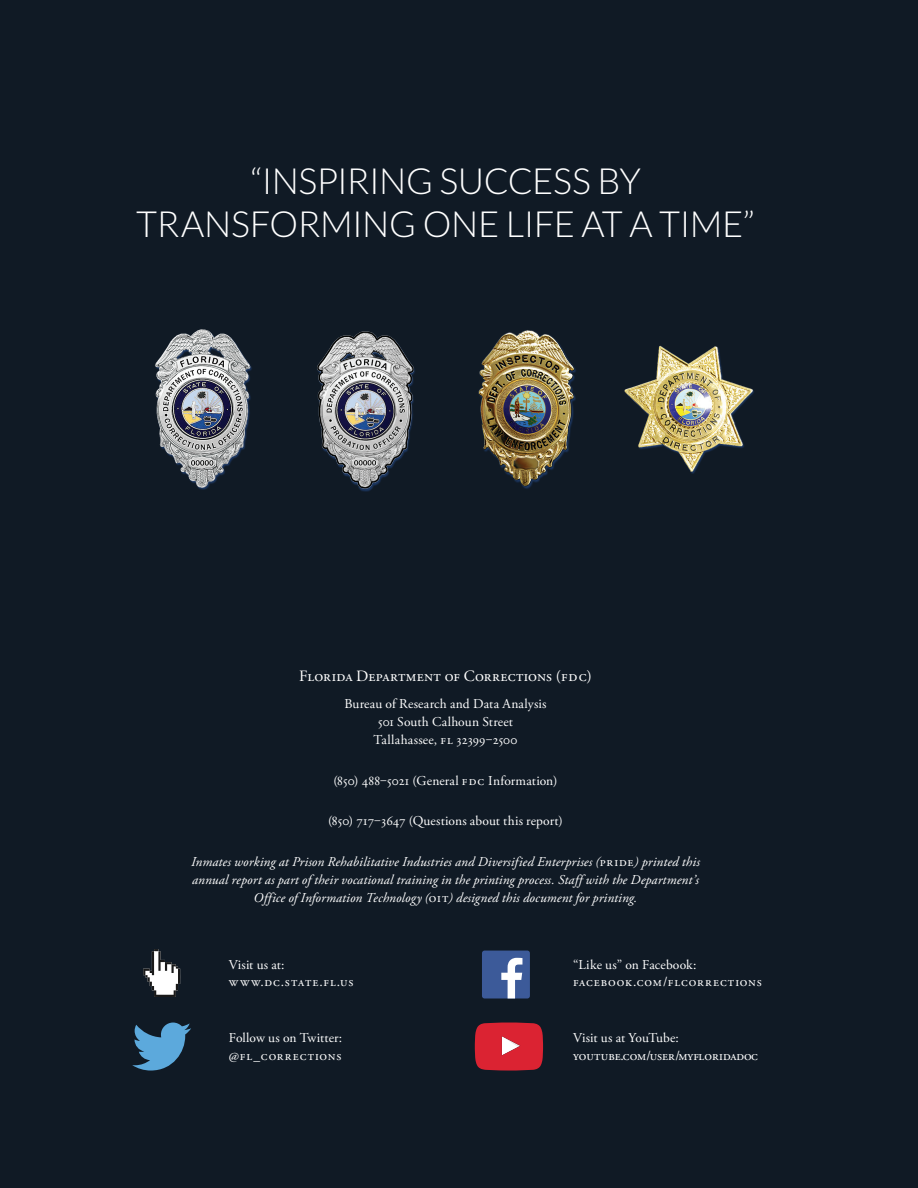
<style>
.page{position:relative;width:918px;height:1188px;background:#101a25}
.page>*{position:absolute;margin:0;border:0;box-sizing:border-box;transform-origin:0 0}
.t1{font:300 36px/43.2px "Lato";letter-spacing:-.015em;color:#fff;text-align:center}
.t2{font:15.75px "Adobe Garamond Pro";letter-spacing:.015em;color:#fff}
.t3{font:italic 13.5px/18px "Adobe Garamond Pro";letter-spacing:.01em;color:#fff;text-align:center}
.t4{font:13.5px/18px "Adobe Garamond Pro";letter-spacing:.015em;color:#fff;text-align:center}
.t5{font:13.5px/18px "Adobe Garamond Pro";letter-spacing:.07em;color:#fff}
.t6{font:13.5px/18px "Adobe Garamond Pro";letter-spacing:-.01em;color:#fff}
.s1{font-style:normal}
</style>
<div class="page">
<img style="left:317px;top:331px;width:98px;height:158px">
<img style="left:155px;top:329px;width:97px;height:160px">
<img style="left:478px;top:330px;width:98px;height:159px">
<img style="left:624px;top:345px;width:130px;height:127px">
<svg style="left:143px;top:949px;width:37px;height:48px"></svg>
<svg style="left:132px;top:1023px;width:59px;height:48px"></svg>
<div style="left:482px;top:951px;width:48px;height:48px;background:#3c5a99;border-radius:3px"></div>
<svg style="left:501px;top:958px;width:21px;height:41px"></svg>
<svg style="left:475px;top:1023px;width:68px;height:48px;background:#d12d3b"></svg>
<h1 class="t1" style="left:136px;top:159px;width:620px">“INSPIRING SUCCESS BY<br>TRANSFORMING ONE LIFE AT A TIME”</h1>
<p class="t2" style="left:299px;top:667px;width:294px">Florida Department of Corrections (FDC)</p>
<p class="t4" style="left:344px;top:695px;width:204px">Bureau of Research and Data Analysis<br>501 South Calhoun Street<br>Tallahassee, FL 32399‒2500</p>
<p class="t4" style="left:333px;top:772px;width:226px">(850) 488‒5021 (General FDC Information)</p>
<p class="t4" style="left:328px;top:812px;width:236px">(850) 717‒3647 (Questions about this report)</p>
<p class="t3" style="left:191px;top:853px;width:510px">Inmates working at Prison Rehabilitative Industries and Diversified Enterprises (<span class="s1">PRIDE</span>) printed this annual report as part of their vocational training in the printing process. Staff with the Department’s<br>Office of Information Technology (<span class="s1">OIT</span>) designed this document for printing.</p>
<p class="t5" style="left:229px;top:956px;width:126px">Visit us at: www.dc.state.fl.us</p>
<p class="t5" style="left:229px;top:1029px;width:115px">Follow us on Twitter: @FL_Corrections</p>
<p class="t5" style="left:573px;top:956px;width:190px">“Like us” on Facebook: facebook.com/FLCorrections</p>
<p class="t6" style="left:573px;top:1029px;width:186px">Visit us at YouTube: youtube.com/user/MyFloridaDOC</p>
</div>
